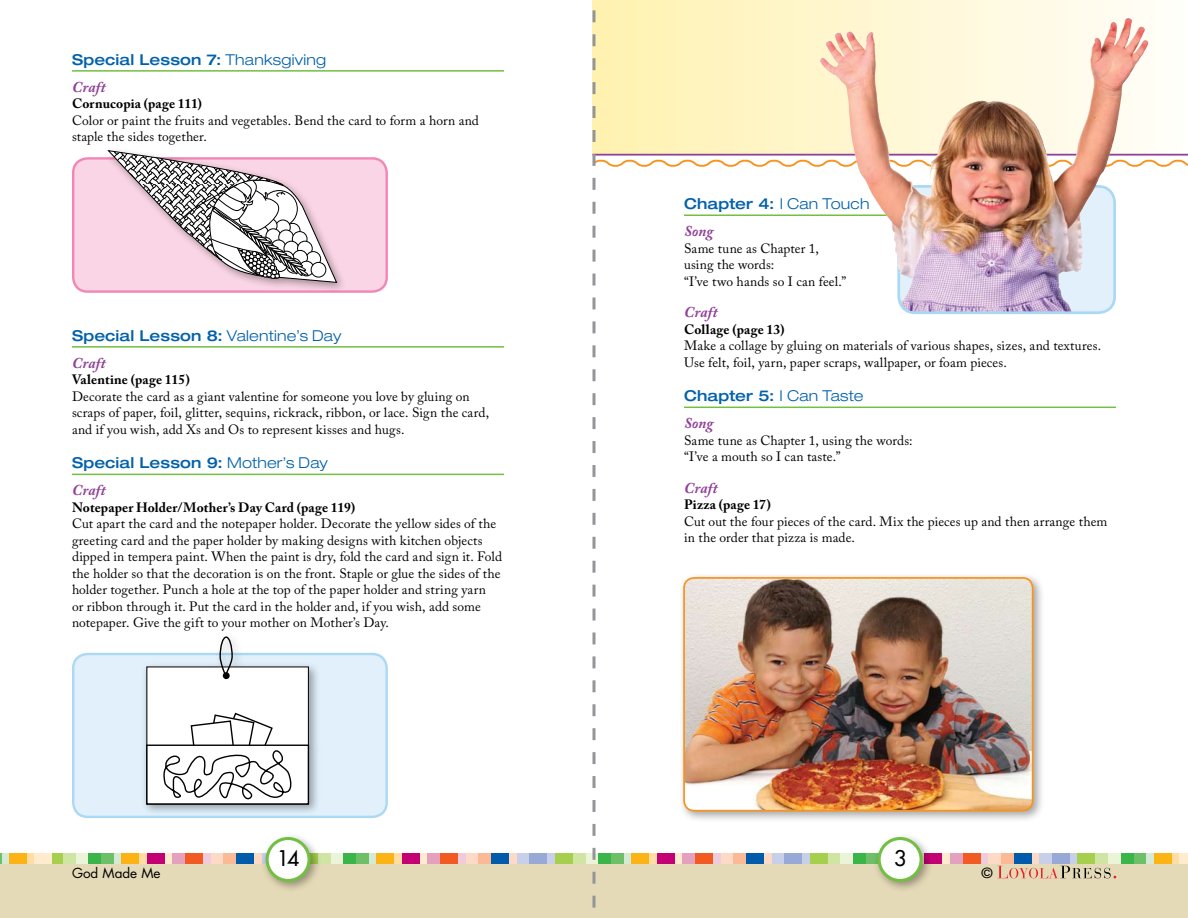
<style>
.page{position:relative;width:1188px;height:918px;background:#fff}
.page>*{position:absolute;margin:0;border:0;box-sizing:border-box;transform-origin:0 0}
.t1{font:500 21px "Futura Std";color:#000}
.t2{font:500 expanded 15px "Helvetica Neue LT Std";letter-spacing:.01em;color:#0061aa}
.t3{font:italic 700 15px "Adobe Caslon Pro";letter-spacing:.015em;color:#904098}
.t4{font:14.4px "Helvetica LT Std";color:#000}
.t5{font:13.5px/16.5px "Adobe Caslon Pro";letter-spacing:.01em;color:#000}
.t6{font:700 13.5px "Adobe Caslon Pro";letter-spacing:.015em;color:#000}
.t7{font:13.5px "Futura Std";color:#000}
.s1{font-weight:300}
</style>
<div class="page">
<div style="left:0;top:858px;width:1188px;height:60px;background:#e5dab7"></div>
<div style="left:109px;top:854px;width:17px;height:10px;background:#d4ead4"></div>
<div style="left:96px;top:854px;width:18px;height:10px;background:#6dc067"></div>
<div style="left:83px;top:854px;width:18px;height:10px;background:#39b54a"></div>
<div style="left:71px;top:854px;width:17px;height:10px;background:#ebf3d8"></div>
<div style="left:58px;top:854px;width:17px;height:10px;background:#d0e4a4"></div>
<div style="left:45px;top:854px;width:18px;height:10px;background:#a5cf4d"></div>
<div style="left:160px;top:854px;width:17px;height:10px;background:#ffecce"></div>
<div style="left:134px;top:854px;width:18px;height:10px;background:#ffdda3"></div>
<div style="left:122px;top:854px;width:17px;height:10px;background:#fcb316"></div>
<div style="left:198px;top:854px;width:18px;height:10px;background:#efccdc"></div>
<div style="left:173px;top:854px;width:17px;height:10px;background:#e3a1be"></div>
<div style="left:147px;top:854px;width:18px;height:10px;background:#c40075"></div>
<div style="left:211px;top:854px;width:17px;height:10px;background:#fddac5"></div>
<div style="left:249px;top:854px;width:18px;height:10px;background:#fddac5"></div>
<div style="left:224px;top:854px;width:17px;height:10px;background:#fbb995"></div>
<div style="left:185px;top:854px;width:18px;height:10px;background:#f15a22"></div>
<div style="left:236px;top:854px;width:18px;height:10px;background:#005bab"></div>
<div style="left:364px;top:854px;width:17px;height:10px;background:#d4ead4"></div>
<div style="left:351px;top:854px;width:18px;height:10px;background:#6dc067"></div>
<div style="left:338px;top:854px;width:18px;height:10px;background:#39b54a"></div>
<div style="left:326px;top:854px;width:17px;height:10px;background:#ebf3d8"></div>
<div style="left:313px;top:854px;width:17px;height:10px;background:#d0e4a4"></div>
<div style="left:415px;top:854px;width:17px;height:10px;background:#ffecce"></div>
<div style="left:389px;top:854px;width:18px;height:10px;background:#ffdda3"></div>
<div style="left:377px;top:854px;width:17px;height:10px;background:#fcb316"></div>
<div style="left:453px;top:854px;width:18px;height:10px;background:#efccdc"></div>
<div style="left:428px;top:854px;width:17px;height:10px;background:#e3a1be"></div>
<div style="left:402px;top:854px;width:18px;height:10px;background:#c40075"></div>
<div style="left:466px;top:854px;width:17px;height:10px;background:#fddac5"></div>
<div style="left:504px;top:854px;width:18px;height:10px;background:#fddac5"></div>
<div style="left:479px;top:854px;width:17px;height:10px;background:#fbb995"></div>
<div style="left:440px;top:854px;width:18px;height:10px;background:#f15a22"></div>
<div style="left:517px;top:854px;width:17px;height:10px;background:#c7cfe9"></div>
<div style="left:542px;top:854px;width:18px;height:10px;background:#c7cfe9"></div>
<div style="left:530px;top:854px;width:17px;height:10px;background:#98a9d6"></div>
<div style="left:491px;top:854px;width:18px;height:10px;background:#005bab"></div>
<svg style="left:585px;top:854px;width:6px;height:10px"></svg>
<div style="left:568px;top:854px;width:17px;height:10px;background:#d0e4a4"></div>
<div style="left:555px;top:854px;width:17px;height:10px;background:#a5cf4d"></div>
<div style="left:0;top:854px;width:14px;height:10px;background:#d4ead4"></div>
<div style="left:22px;top:854px;width:17px;height:10px;background:#ffdda3"></div>
<div style="left:9px;top:854px;width:18px;height:10px;background:#fcb316"></div>
<div style="left:35px;top:854px;width:17px;height:10px;background:#ffecce"></div>
<div style="left:261px;top:832px;width:60px;height:60px;background:#000;opacity:.35"></div>
<div style="left:267px;top:839px;width:42px;height:41px;background:#fff;border-radius:50%"></div>
<div style="left:266px;top:837px;width:45px;height:45px;border:3px solid #72bf44;border-radius:50%"></div>
<div style="left:73px;top:654px;width:314px;height:163px;background:#e1f0fb;border-radius:14px"></div>
<div style="left:72px;top:653px;width:316px;height:165px;border:2px solid #abd9f4;border-radius:14px"></div>
<div style="left:141px;top:631px;width:179px;height:184px;background:#000;opacity:.35"></div>
<div style="left:147px;top:667px;width:161px;height:137px;background:#fff"></div>
<div style="left:223px;top:672px;width:7px;height:7px;background:#000;border-radius:50%"></div>
<div style="left:219px;top:636px;width:14px;height:41px;border:1px solid #000;border-radius:50%"></div>
<div style="left:146px;top:745px;width:163px;height:60px;border:1px solid #000"></div>
<svg style="left:162px;top:712px;width:132px;height:88px"></svg>
<div style="left:73px;top:158px;width:314px;height:134px;background:#fad5e5;border-radius:14px"></div>
<div style="left:72px;top:157px;width:316px;height:136px;border:2px solid #f287b7;border-radius:14px"></div>
<div style="left:102px;top:145px;width:244px;height:148px;background:#000;opacity:.35"></div>
<svg style="left:108px;top:150px;width:229px;height:133px"></svg>
<img style="left:591px;top:0;width:597px;height:908px">
<hr style="left:72px;top:70px;width:432px;height:2px;background:#72bf44">
<hr style="left:72px;top:346px;width:432px;height:2px;background:#72bf44">
<hr style="left:72px;top:474px;width:432px;height:1px;background:#72bf44">
<hr style="left:684px;top:407px;width:432px;height:1px;background:#72bf44">
<p class="t2" style="left:72px;top:50px;width:256px">Special Lesson 7: <span class="s1">Thanksgiving</span></p>
<p class="t3" style="left:72px;top:78px;width:35px">Craft</p>
<p class="t6" style="left:72px;top:96px;width:132px">Cornucopia (page 111)</p>
<p class="t5" style="left:72px;top:112px;width:408px">Color or paint the fruits and vegetables. Bend the card to form a horn and staple the sides together.</p>
<p class="t2" style="left:72px;top:326px;width:271px">Special Lesson 8: <span class="s1">Valentine’s Day</span></p>
<p class="t3" style="left:72px;top:354px;width:35px">Craft</p>
<p class="t6" style="left:72px;top:372px;width:119px">Valentine (page 115)</p>
<p class="t5" style="left:72px;top:388px;width:419px">Decorate the card as a giant valentine for someone you love by gluing on scraps of paper, foil, glitter, sequins, rickrack, ribbon, or lace. Sign the card, and if you wish, add Xs and Os to represent kisses and hugs.</p>
<p class="t2" style="left:72px;top:454px;width:257px">Special Lesson 9: <span class="s1">Mother’s Day</span></p>
<p class="t3" style="left:72px;top:481px;width:35px">Craft</p>
<p class="t6" style="left:72px;top:499px;width:285px">Notepaper Holder/Mother’s Day Card (page 119)</p>
<p class="t5" style="left:72px;top:515px;width:432px">Cut apart the card and the notepaper holder. Decorate the yellow sides of the greeting card and the paper holder by making designs with kitchen objects dipped in tempera paint. When the paint is dry, fold the card and sign it. Fold the holder so that the decoration is on the front. Staple or glue the sides of the holder together. Punch a hole at the top of the paper holder and string yarn<br>or ribbon through it. Put the card in the holder and, if you wish, add some notepaper. Give the gift to your mother on Mother’s Day.</p>
<p class="t2" style="left:684px;top:194px;width:187px">Chapter 4: <span class="s1">I Can Touch</span></p>
<p class="t3" style="left:684px;top:222px;width:31px">Song</p>
<p class="t5" style="left:684px;top:240px;width:164px">Same tune as Chapter 1, using the words:<br>“I’ve two hands so I can feel.”</p>
<p class="t3" style="left:684px;top:303px;width:35px">Craft</p>
<p class="t6" style="left:684px;top:321px;width:102px">Collage (page 13)</p>
<p class="t5" style="left:684px;top:337px;width:419px">Make a collage by gluing on materials of various shapes, sizes, and textures.<br>Use felt, foil, yarn, paper scraps, wallpaper, or foam pieces.</p>
<p class="t2" style="left:684px;top:386px;width:181px">Chapter 5: <span class="s1">I Can Taste</span></p>
<p class="t3" style="left:684px;top:414px;width:31px">Song</p>
<p class="t5" style="left:684px;top:432px;width:230px">Same tune as Chapter 1, using the words: “I’ve a mouth so I can taste.”</p>
<p class="t3" style="left:684px;top:479px;width:35px">Craft</p>
<p class="t6" style="left:684px;top:497px;width:88px">Pizza (page 17)</p>
<p class="t5" style="left:684px;top:513px;width:425px">Cut out the four pieces of the card. Mix the pieces up and then arrange them in the order that pizza is made.</p>
<h1 class="t1" style="left:277px;top:845px;width:24px">14</h1>
<h1 class="t1" style="left:894px;top:845px;width:14px">3</h1>
<p class="t7" style="left:72px;top:865px;width:90px">God Made Me</p>
<p class="t4" style="left:982px;top:865px;width:12px">©</p>
</div>
